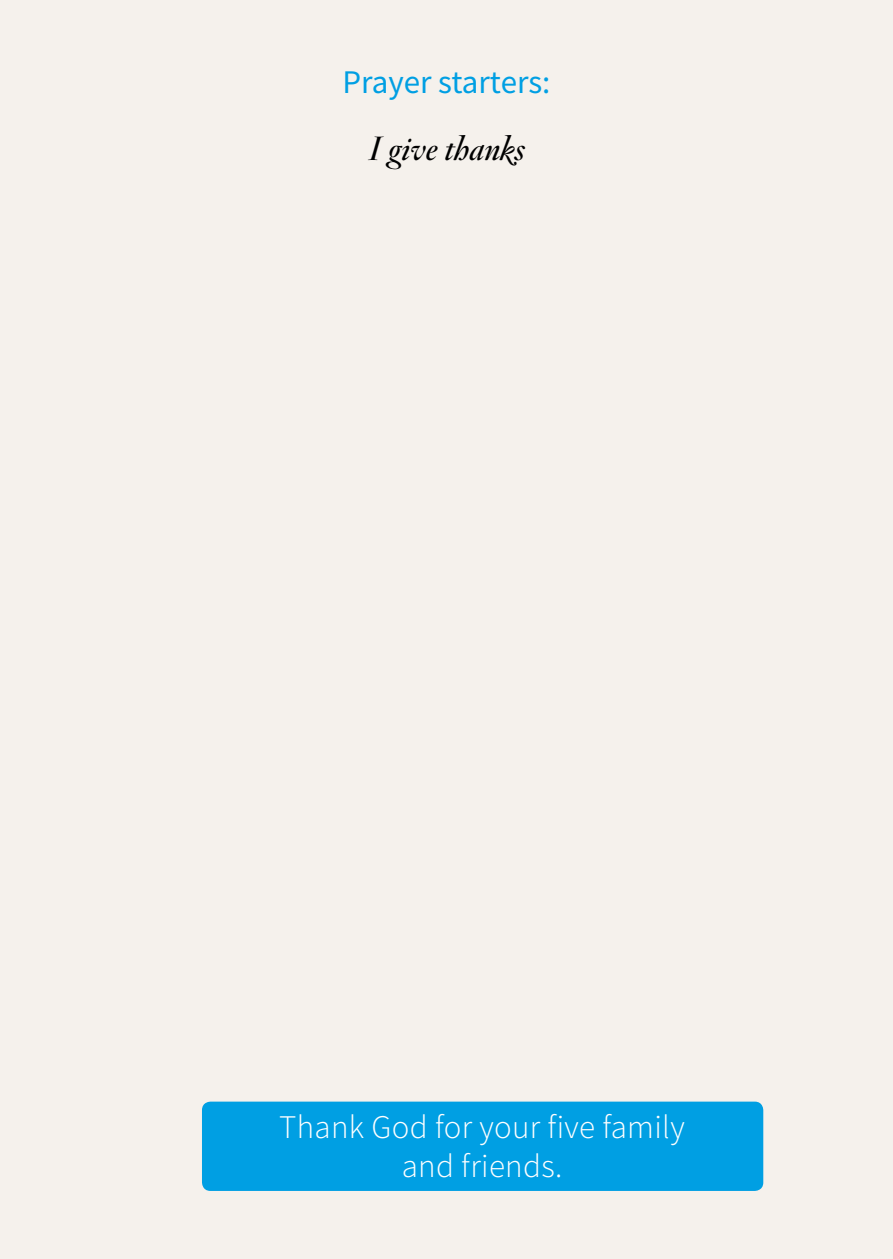
<style>
.page{position:relative;width:893px;height:1259px;background:#f5f1ec}
.page>*{position:absolute;margin:0;border:0;box-sizing:border-box;transform-origin:0 0}
.t1{font:300 33px/39px "Source Sans Pro";letter-spacing:.01em;color:#fff;text-align:center}
.t2{font:33px "Source Sans Pro";color:#009fe3}
.t3{font:italic 600 33px "Hoefler Titling";color:#000}
</style>
<div class="page">
<div style="left:202px;top:1101px;width:561px;height:90px;background:#009fe3;border-radius:9px"></div>
<p class="t2" style="left:343px;top:61px;width:209px">Prayer starters:</p>
<p class="t3" style="left:368px;top:130px;width:158px">I give thanks</p>
<p class="t1" style="left:279px;top:1107px;width:407px">Thank God for your five family and friends.</p>
</div>
